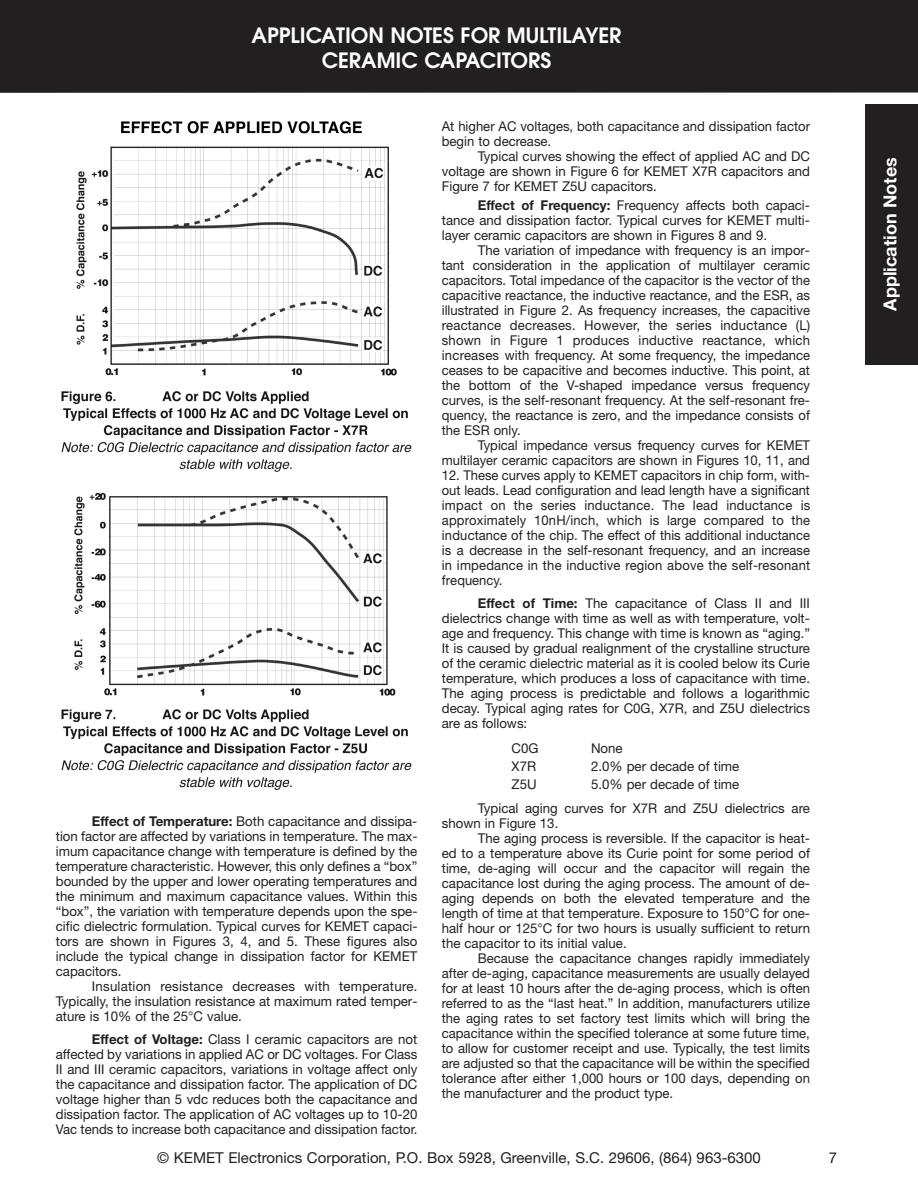
<style>
.page{position:relative;width:918px;height:1188px;background:#fff}
.page>*{position:absolute;margin:0;border:0;box-sizing:border-box;transform-origin:0 0}
.t1{font:600 21px/25.2px "Avant Garde";color:#fff;text-align:center}
.t2{font:700 18px "Helvetica Neue";color:#fff}
.t3{font:15px "Helvetica Neue";color:#231f20}
.t4{font:13.5px/15px "Helvetica Neue";color:#231f20;text-align:justify}
.t5{font:13.5px/15px "Helvetica Neue";color:#231f20;text-align:right;scale:.96 1}
.s1{font-weight:700}
</style>
<div class="page">
<div style="left:0;top:0;width:918px;height:93px;background:#231f20"></div>
<img style="left:61px;top:121px;width:351px;height:669px">
<div style="left:865px;top:104px;width:53px;height:261px;background:#231f20"></div>
<h1 class="t1" style="left:252px;top:24px;width:371px">APPLICATION NOTES FOR MULTILAYER<br>CERAMIC CAPACITORS</h1>
<p class="t4" style="left:56px;top:815px;width:363px;text-indent:36px"><span class="s1">Effect of Temperature:</span> Both capacitance and dissipa&shy;tion factor are affected by variations in temperature. The max&shy;imum capacitance change with temperature is defined by the temperature characteristic. However, this only defines a “box” bounded by the upper and lower operating temperatures and the minimum and maximum capacitance values. Within this “box”, the variation with temperature depends upon the spe&shy;cific dielectric formulation. Typical curves for KEMET capaci&shy;tors are shown in Figures 3, 4, and 5. These figures also include the typical change in dissipation factor for KEMET capacitors.</p>
<p class="t4" style="left:56px;top:980px;width:363px;text-indent:36px">Insulation resistance decreases with temperature.<br>Typically, the insulation resistance at maximum rated temper&shy;ature is 10% of the 25°C value.</p>
<p class="t4" style="left:56px;top:1033px;width:363px;text-indent:36px"><span class="s1">Effect of Voltage:</span> Class I ceramic capacitors are not affected by variations in applied AC or DC voltages. For Class II and III ceramic capacitors, variations in voltage affect only the capacitance and dissipation factor. The application of DC voltage higher than 5 vdc reduces both the capacitance and dissipation factor. The application of AC voltages up to 10-20<br>Vac tends to increase both capacitance and dissipation factor.</p>
<p class="t4" style="left:442px;top:120px;width:370px">At higher AC voltages, both capacitance and dissipation factor begin to decrease.</p>
<p class="t4" style="left:442px;top:150px;width:370px;text-indent:36px">Typical curves showing the effect of applied AC and DC voltage are shown in Figure 6 for KEMET X7R capacitors and Figure 7 for KEMET Z5U capacitors.</p>
<p class="t4" style="left:442px;top:199px;width:370px;text-indent:36px"><span class="s1">Effect of Frequency:</span> Frequency affects both capaci&shy;tance and dissipation factor. Typical curves for KEMET multi&shy;layer ceramic capacitors are shown in Figures 8 and 9.</p>
<p class="t4" style="left:442px;top:244px;width:370px;text-indent:36px">The variation of impedance with frequency is an impor&shy;tant consideration in the application of multilayer ceramic capacitors. Total impedance of the capacitor is the vector of the capacitive reactance, the inductive reactance, and the ESR, as illustrated in Figure 2. As frequency increases, the capacitive reactance decreases. However, the series inductance (L) shown in Figure 1 produces inductive reactance, which increases with frequency. At some frequency, the impedance ceases to be capacitive and becomes inductive. This point, at the bottom of the V-shaped impedance versus frequency curves, is the self-resonant frequency. At the self-resonant fre&shy;quency, the reactance is zero, and the impedance consists of the ESR only.</p>
<p class="t5" style="left:442px;top:439px;width:385px">Typical impedance versus frequency curves for KEMET multilayer ceramic capacitors are shown in Figures 10, 11, and</p>
<p class="t5" style="left:442px;top:469px;width:385px;text-align:justify">12. These curves apply to KEMET capacitors in chip form, with&shy;out leads. Lead configuration and lead length have a significant impact on the series inductance. The lead inductance is approximately 10nH/inch, which is large compared to the inductance of the chip. The effect of this additional inductance is a decrease in the self-resonant frequency, and an increase in impedance in the inductive region above the self-resonant frequency.</p>
<p class="t4" style="left:442px;top:597px;width:370px;text-indent:36px"><span class="s1">Effect of Time:</span> The capacitance of Class II and III dielectrics change with time as well as with temperature, volt&shy;age and frequency. This change with time is known as “aging.” It is caused by gradual realignment of the crystalline structure of the ceramic dielectric material as it is cooled below its Curie temperature, which produces a loss of capacitance with time.<br>The aging process is predictable and follows a logarithmic decay. Typical aging rates for C0G, X7R, and Z5U dielectrics are as follows:</p>
<p class="t4" style="left:512px;top:742px;width:28px">C0G</p>
<p class="t4" style="left:591px;top:742px;width:33px">None</p>
<p class="t4" style="left:512px;top:760px;width:26px">X7R</p>
<p class="t4" style="left:591px;top:760px;width:150px">2.0% per decade of time</p>
<p class="t4" style="left:512px;top:778px;width:26px">Z5U</p>
<p class="t4" style="left:478px;top:774px;width:334px;line-height:24px;text-indent:113px">5.0% per decade of time<br>Typical aging curves for X7R and Z5U dielectrics are</p>
<p class="t4" style="left:442px;top:817px;width:118px">shown in Figure 13.</p>
<p class="t4" style="left:478px;top:832px;width:334px">The aging process is reversible. If the capacitor is heat-</p>
<p class="t4" style="left:442px;top:847px;width:370px">ed to a temperature above its Curie point for some period of</p>
<p class="t4" style="left:442px;top:862px;width:370px">time, de-aging will occur and the capacitor will regain the</p>
<p class="t4" style="left:442px;top:877px;width:370px">capacitance lost during the aging process. The amount of de-</p>
<p class="t4" style="left:442px;top:892px;width:370px">aging depends on both the elevated temperature and the</p>
<p class="t4" style="left:442px;top:907px;width:370px">length of time at that temperature. Exposure to 150°C for one-</p>
<p class="t4" style="left:442px;top:922px;width:370px">half hour or 125°C for two hours is usually sufficient to return</p>
<p class="t4" style="left:442px;top:937px;width:186px">the capacitor to its initial value.</p>
<p class="t4" style="left:478px;top:952px;width:334px">Because the capacitance changes rapidly immediately</p>
<p class="t4" style="left:442px;top:967px;width:370px">after de-aging, capacitance measurements are usually delayed</p>
<p class="t4" style="left:442px;top:982px;width:370px">for at least 10 hours after the de-aging process, which is often</p>
<p class="t4" style="left:442px;top:997px;width:370px">referred to as the “last heat.” In addition, manufacturers utilize</p>
<p class="t4" style="left:442px;top:1012px;width:370px">the aging rates to set factory test limits which will bring the</p>
<p class="t4" style="left:442px;top:1027px;width:370px">capacitance within the specified tolerance at some future time,</p>
<p class="t4" style="left:442px;top:1042px;width:370px">to allow for customer receipt and use. Typically, the test limits</p>
<p class="t4" style="left:442px;top:1057px;width:370px">are adjusted so that the capacitance will be within the specified</p>
<p class="t4" style="left:442px;top:1072px;width:370px">tolerance after either 1,000 hours or 100 days, depending on</p>
<p class="t4" style="left:442px;top:1087px;width:233px">the manufacturer and the product type.</p>
<p class="t3" style="left:157px;top:1152px;width:605px">© KEMET Electronics Corporation, P.O. Box 5928, Greenville, S.C. 29606, (864) 963-6300</p>
<p class="t3" style="left:829px;top:1152px;width:10px">7</p>
<h2 class="t2" style="left:884px;top:311px;width:155px;rotate:-90deg">Application Notes</h2>
</div>
